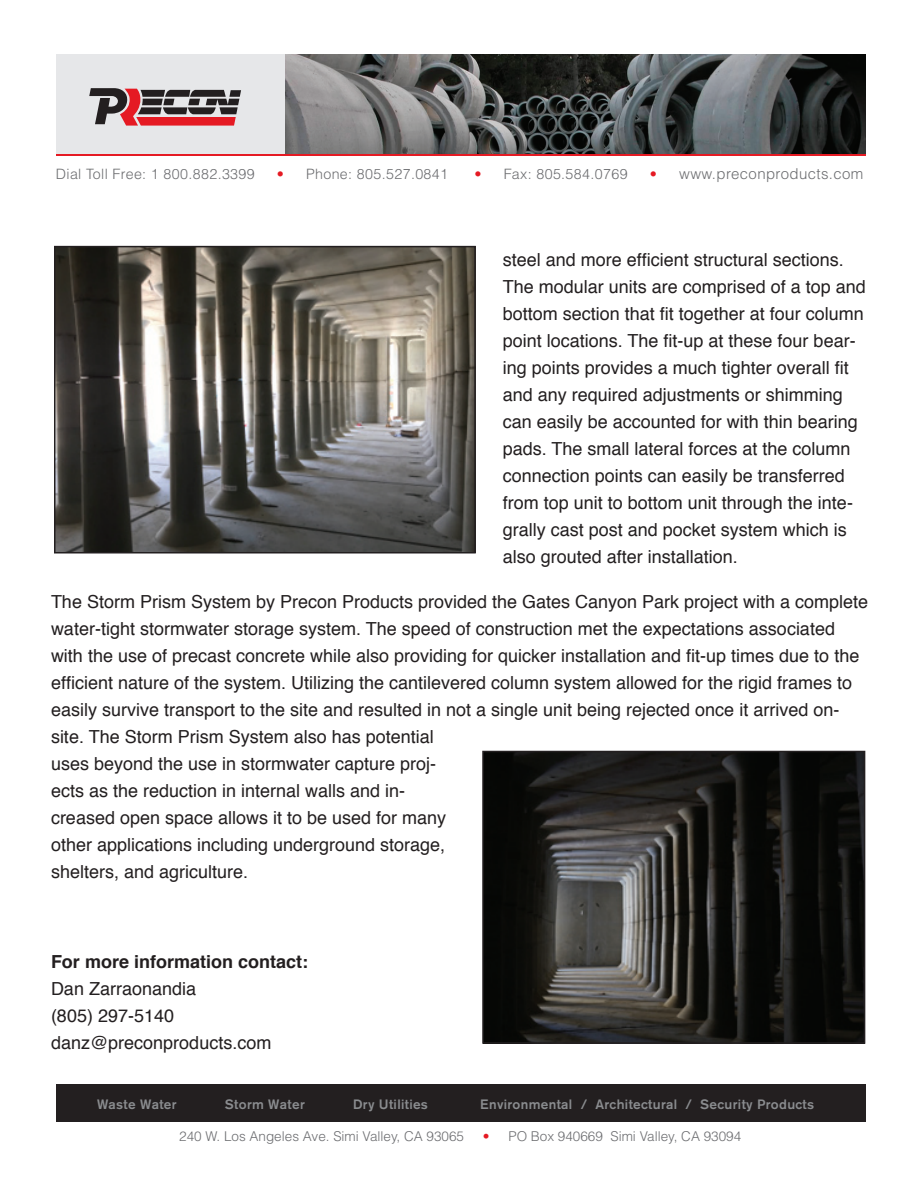
<style>
.page{position:relative;width:918px;height:1188px;background:#fff}
.page>*{position:absolute;margin:0;border:0;box-sizing:border-box;transform-origin:0 0}
.t1{font:18px/27px "Helvetica";color:#231f20}
.t2{font:700 18px "Helvetica";color:#231f20}
.t3{font:300 15px "Helvetica";letter-spacing:.025em;color:#6c6d70}
.t4{font:300 14.25px "Helvetica";letter-spacing:.025em;color:#6c6d70}
.t5{font:500 13.5px "Akzidenz Grotesk BE";letter-spacing:.025em;color:#8a8c8f}
.t6{font:300 13.5px "Helvetica";color:#6c6d70}
.s1{color:#e51a23}
.s2{font-size:14.25px;color:#e51a23}
</style>
<div class="page">
<img style="left:285px;top:54px;width:581px;height:100px">
<div style="left:56px;top:1084px;width:810px;height:38px;background:#231f20"></div>
<div style="left:56px;top:54px;width:229px;height:100px;background:#e6e7e9"></div>
<svg style="left:89px;top:88px;width:152px;height:38px"></svg>
<hr style="left:56px;top:154px;width:810px;height:2px;background:#e51a23">
<img style="left:57px;top:249px;width:416px;height:302px">
<div style="left:54px;top:246px;width:422px;height:308px;border:2px solid #231f20"></div>
<img style="left:485px;top:754px;width:377px;height:287px">
<div style="left:482px;top:751px;width:383px;height:293px;border:2px solid #231f20"></div>
<p class="t4" style="left:56px;top:165px;width:201px">Dial Toll Free: 1 800.882.3399</p>
<p class="t4" style="left:277px;top:165px;width:173px"><span class="s1">•</span> Phone: 805.527.0841</p>
<p class="t4" style="left:475px;top:165px;width:155px"><span class="s1">•</span> Fax: 805.584.0769</p>
<p class="t3" style="left:650px;top:164px;width:215px"><span class="s2">•</span> www.preconproducts.com</p>
<p class="t1" style="left:503px;top:246px;width:365px">steel and more efficient structural sections.<br>The modular units are comprised of a top and bottom section that fit together at four column point locations. The fit-up at these four bear&shy;ing points provides a much tighter overall fit and any required adjustments or shimming can easily be accounted for with thin bearing pads. The small lateral forces at the column connection points can easily be transferred from top unit to bottom unit through the inte&shy;grally cast post and pocket system which is also grouted after installation.</p>
<p class="t1" style="left:51px;top:588px;width:819px">The Storm Prism System by Precon Products provided the Gates Canyon Park project with a complete water-tight stormwater storage system. The speed of construction met the expectations associated with the use of precast concrete while also providing for quicker installation and fit-up times due to the efficient nature of the system. Utilizing the cantilevered column system allowed for the rigid frames to easily survive transport to the site and resulted in not a single unit being rejected once it arrived on&shy;site. The Storm Prism System also has potential<br>uses beyond the use in stormwater capture proj-<br>ects as the reduction in internal walls and in-<br>creased open space allows it to be used for many<br>other applications including underground storage,<br>shelters, and agriculture.</p>
<p class="t2" style="left:51px;top:947px;width:259px">For more information contact:</p>
<p class="t1" style="left:51px;top:975px;width:222px">Dan Zarraonandia<br>(805) 297-5140 danz@preconproducts.com</p>
<p class="t5" style="left:97px;top:1096px;width:81px">Waste Water</p>
<p class="t5" style="left:225px;top:1096px;width:81px">Storm Water</p>
<p class="t5" style="left:353px;top:1096px;width:76px">Dry Utilities</p>
<p class="t5" style="left:480px;top:1096px;width:335px">Environmental / Architectural / Security Products</p>
<p class="t6" style="left:179px;top:1128px;width:286px">240 W. Los Angeles Ave. Simi Valley, CA 93065</p>
<p class="t6" style="left:483px;top:1128px;width:260px"><span class="s1">•</span> PO Box 940669 Simi Valley, CA 93094</p>
</div>
